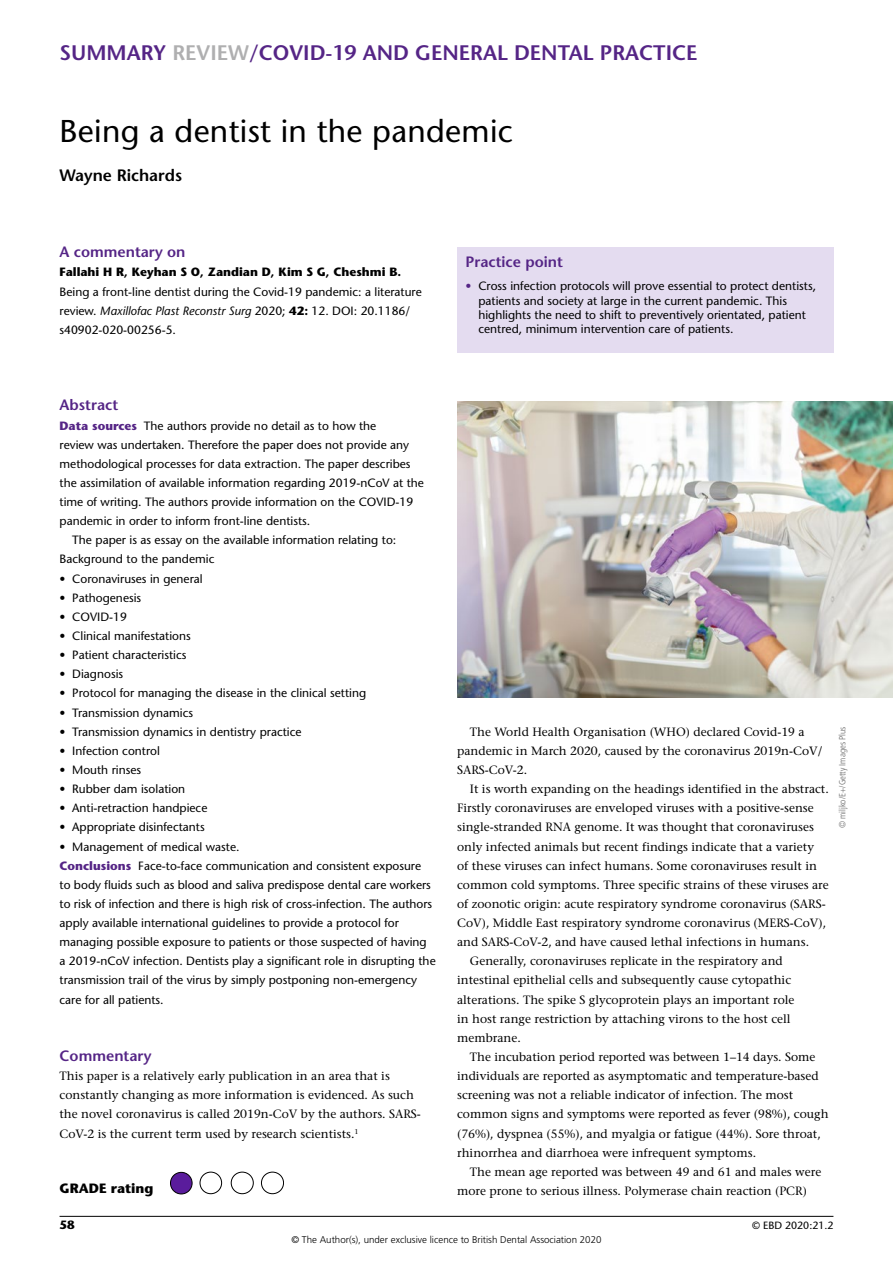
<style>
.page{position:relative;width:893px;height:1263px;background:#fff}
.page>*{position:absolute;margin:0;border:0;box-sizing:border-box;transform-origin:0 0}
.Title_x{font:500 31.5px "Stone Sans Std";letter-spacing:.01em;color:#000}
.NoXML_Eyebrows_Summa{font:600 21px "Stone Sans Std";color:#552586}
.NoXML_Author{font:600 16.5px "Stone Sans Std";color:#000}
.SectionHeading_1_Com{font:600 15px "Stone Sans Std";color:#552586}
.Box_Heading_x{font:600 15px "Stone Sans Std";color:#552586}
.SectionHeading_1_Sid{font:600 15px "Stone Sans Std";color:#552586}
.Image_Caption_x{font:700 13.5px "Stone Sans Std";color:#000}
.Abstract_x{font:500 12px/19.2px "Stone Sans Std";color:#000}
.Para_Commentary_Inde{font:500 12px/19.2px "Stone Serif Std";color:#000}
.Para_Commentary_Full{font:500 12px/19.2px "Stone Serif Std";color:#000}
.Para_Abstract_Detail{font:500 12px/19.2px "Stone Sans Std";color:#000}
.Para_Abstract_Detail-2{font:700 12px "Stone Sans Std";color:#000}
.NoXML_Footer{font:700 12px "Stone Sans Std";color:#000}
.NoXML_Footer-2{font:500 10.5px "Stone Sans Std";color:#000}
.t1{font:300 9.75px "Frutiger LT Std";color:#000}
.Image_Source_credit{font:300 condensed 9px "Frutiger LT Std";color:#676767}
.s1{color:#afafb0}
.s2{font-style:italic}
.s3{font-weight:700}
.s4{color:#552586}
.s5{font-weight:700;color:#552586}
</style>
<div class="page">
<hr style="left:60px;top:1216px;width:773px;height:1px;background:#000">
<div style="left:457px;top:248px;width:376px;height:105px;background:#e4dcf0"></div>
<div style="left:261px;top:1172px;width:23px;height:22px;border:1px solid #000;border-radius:50%"></div>
<svg style="left:170px;top:1172px;width:84px;height:22px"></svg>
<img style="left:457px;top:402px;width:436px;height:295px">
<p class="NoXML_Eyebrows_Summa" style="left:60px;top:40px;width:640px">SUMMARY <span class="s1">REVIEW</span>/COVID-19 AND GENERAL DENTAL PRACTICE</p>
<p class="Title_x" style="left:60px;top:113px;width:455px">Being a dentist in the pandemic</p>
<p class="NoXML_Author" style="left:60px;top:165px;width:124px">Wayne Richards</p>
<p class="SectionHeading_1_Com" style="left:60px;top:243px;width:128px">A commentary on</p>
<p class="Para_Abstract_Detail-2" style="left:60px;top:265px;width:343px">Fallahi H R, Keyhan S O, Zandian D, Kim S G, Cheshmi B.</p>
<p class="Para_Abstract_Detail" style="left:60px;top:282px;width:364px">Being a front-line dentist during the Covid-19 pandemic: a literature review. <span class="s2">Maxillofac Plast Reconstr Surg</span> 2020; <span class="s3">42:</span> 12. DOI: 20.1186/ s40902-020-00256-5.</p>
<p class="Box_Heading_x" style="left:466px;top:253px;width:99px">Practice point</p>
<p class="Abstract_x" style="left:478px;top:279px;width:339px;line-height:14.4px;text-indent:-13px"><span class="s4">•</span> Cross infection protocols will prove essential to protect dentists, patients and society at large in the current pandemic. This highlights the need to shift to preventively orientated, patient centred, minimum intervention care of patients.</p>
<p class="SectionHeading_1_Com" style="left:60px;top:396px;width:60px">Abstract</p>
<p class="Abstract_x" style="left:60px;top:416px;width:366px"><span class="s5">Data sources</span> The authors provide no detail as to how the<br>review was undertaken. Therefore the paper does not provide any methodological processes for data extraction. The paper describes the assimilation of available information regarding 2019-nCoV at the time of writing. The authors provide information on the COVID-19 pandemic in order to inform front-line dentists.</p>
<p class="Abstract_x" style="left:72px;top:530px;width:325px">The paper is as essay on the available information relating to:</p>
<p class="Abstract_x" style="left:60px;top:550px;width:156px">Background to the pandemic</p>
<p class="Abstract_x" style="left:60px;top:569px;width:145px">• Coronaviruses in general</p>
<p class="Abstract_x" style="left:60px;top:588px;width:83px">• Pathogenesis</p>
<p class="Abstract_x" style="left:60px;top:607px;width:69px">• COVID-19</p>
<p class="Abstract_x" style="left:60px;top:626px;width:133px">• Clinical manifestations</p>
<p class="Abstract_x" style="left:60px;top:645px;width:128px">• Patient characteristics</p>
<p class="Abstract_x" style="left:60px;top:664px;width:65px">• Diagnosis</p>
<p class="Abstract_x" style="left:60px;top:684px;width:308px">• Protocol for managing the disease in the clinical setting</p>
<p class="Abstract_x" style="left:60px;top:703px;width:135px">• Transmission dynamics</p>
<p class="Abstract_x" style="left:60px;top:722px;width:244px">• Transmission dynamics in dentistry practice</p>
<p class="Abstract_x" style="left:60px;top:741px;width:102px">• Infection control</p>
<p class="Abstract_x" style="left:60px;top:760px;width:83px">• Mouth rinses</p>
<p class="Abstract_x" style="left:60px;top:779px;width:127px">• Rubber dam isolation</p>
<p class="Abstract_x" style="left:60px;top:798px;width:149px">• Anti-retraction handpiece</p>
<p class="Abstract_x" style="left:60px;top:818px;width:147px">• Appropriate disinfectants</p>
<p class="Abstract_x" style="left:60px;top:837px;width:181px">• Management of medical waste.</p>
<p class="Abstract_x" style="left:60px;top:856px;width:378px"><span class="s5">Conclusions</span> Face-to-face communication and consistent exposure<br>to body fluids such as blood and saliva predispose dental care workers to risk of infection and there is high risk of cross-infection. The authors apply available international guidelines to provide a protocol for managing possible exposure to patients or those suspected of having<br>a 2019-nCoV infection. Dentists play a significant role in disrupting the transmission trail of the virus by simply postponing non-emergency care for all patients.</p>
<p class="SectionHeading_1_Sid" style="left:60px;top:1047px;width:93px">Commentary</p>
<p class="Para_Commentary_Full" style="left:60px;top:1066px;width:363px">This paper is a relatively early publication in an area that is constantly changing as more information is evidenced. As such the novel coronavirus is called 2019n-CoV by the authors. SARS-CoV-2 is the current term used by research scientists.<sup>1</sup></p>
<p class="Image_Caption_x" style="left:60px;top:1180px;width:95px">GRADE rating</p>
<p class="Para_Commentary_Inde" style="left:457px;top:722px;width:367px;text-indent:13px">The World Health Organisation (WHO) declared Covid-19 a pandemic in March 2020, caused by the coronavirus 2019n-CoV/<br>SARS-CoV-2.</p>
<p class="Para_Commentary_Inde" style="left:457px;top:779px;width:373px;text-indent:13px">It is worth expanding on the headings identified in the abstract.<br>Firstly coronaviruses are enveloped viruses with a positive-sense single-stranded RNA genome. It was thought that coronaviruses only infected animals but recent findings indicate that a variety<br>of these viruses can infect humans. Some coronaviruses result in common cold symptoms. Three specific strains of these viruses are of zoonotic origin: acute respiratory syndrome coronavirus (SARS-CoV), Middle East respiratory syndrome coronavirus (MERS-CoV), and SARS-CoV-2, and have caused lethal infections in humans.</p>
<p class="Para_Commentary_Inde" style="left:457px;top:951px;width:339px;text-indent:13px">Generally, coronaviruses replicate in the respiratory and intestinal epithelial cells and subsequently cause cytopathic alterations. The spike S glycoprotein plays an important role in host range restriction by attaching virons to the host cell membrane.</p>
<p class="Para_Commentary_Inde" style="left:457px;top:1047px;width:373px;text-indent:13px">The incubation period reported was between 1–14 days. Some individuals are reported as asymptomatic and temperature-based screening was not a reliable indicator of infection. The most common signs and symptoms were reported as fever (98%), cough (76%), dyspnea (55%), and myalgia or fatigue (44%). Sore throat, rhinorrhea and diarrhoea were infrequent symptoms.</p>
<p class="Para_Commentary_Inde" style="left:457px;top:1162px;width:366px;text-indent:13px">The mean age reported was between 49 and 61 and males were more prone to serious illness. Polymerase chain reaction (PCR)</p>
<p class="Image_Source_credit" style="left:837px;top:828px;width:103px;rotate:-90deg">© miljko/E+/Getty Images Plus</p>
<p class="NoXML_Footer" style="left:60px;top:1218px;width:17px">58</p>
<p class="NoXML_Footer-2" style="left:752px;top:1219px;width:83px">© EBD 2020:21.2</p>
<p class="t1" style="left:291px;top:1234px;width:312px">© The Author(s), under exclusive licence to British Dental Association 2020</p>
</div>
